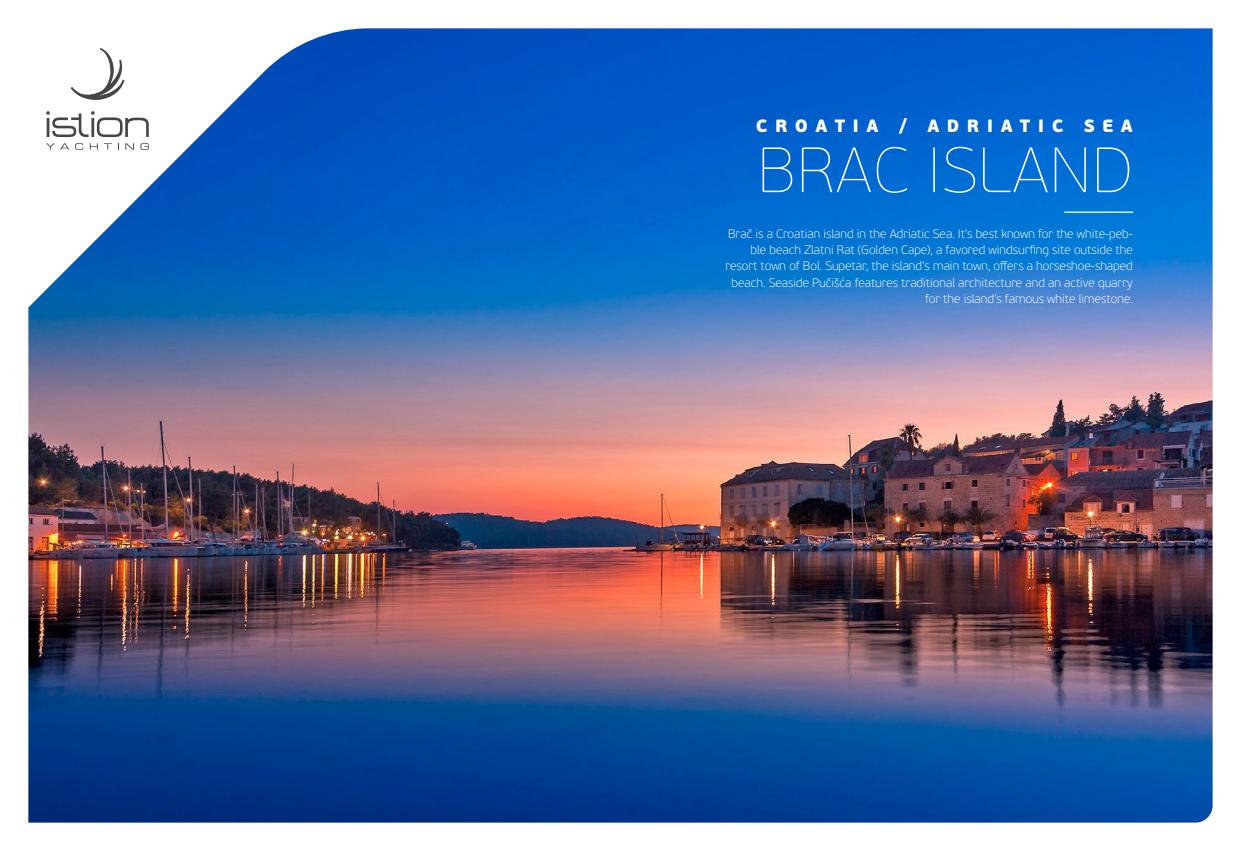
<style>
.page{position:relative;width:1241px;height:851px;background:#fff}
.page>*{position:absolute;margin:0;border:0;box-sizing:border-box;transform-origin:0 0}
.t1{font:63.75px "PF Beau Sans Pro X Thin";letter-spacing:.025em;color:#fff}
.t2{font:900 17.75px "PF Beau Sans Pro";letter-spacing:.42em;color:#fff}
.t3{font:100 12.25px/16.2px "PF Beau Sans Pro";color:#fff;text-align:right}
</style>
<div class="page">
<img style="left:28px;top:28px;width:1184px;height:794px">
<hr style="left:1064px;top:211px;width:68px;height:2px;background:#fff">
<svg style="left:70px;top:48px;width:56px;height:53px"></svg>
<svg style="left:46px;top:111px;width:103px;height:26px"></svg>
<svg style="left:46px;top:143px;width:23px;height:7px"></svg>
<svg style="left:75px;top:143px;width:8px;height:7px"></svg>
<svg style="left:90px;top:143px;width:8px;height:7px"></svg>
<svg style="left:104px;top:143px;width:8px;height:7px"></svg>
<svg style="left:125px;top:143px;width:9px;height:7px"></svg>
<svg style="left:140px;top:143px;width:9px;height:7px"></svg>
<h2 class="t2" style="left:755px;top:114px;width:378px">CROATIA / ADRIATIC SEA</h2>
<h1 class="t1" style="left:757px;top:134px;width:376px">BRAC ISLAND</h1>
<p class="t3" style="left:725px;top:225px;width:409px">Brač is a Croatian island in the Adriatic Sea. It’s best known for the white-peb&shy;ble beach Zlatni Rat (Golden Cape), a favored windsurfing site outside the resort town of Bol. Supetar, the island’s main town, offers a horseshoe-shaped beach. Seaside Pučišća features traditional architecture and an active quarry for the island’s famous white limestone.</p>
</div>
